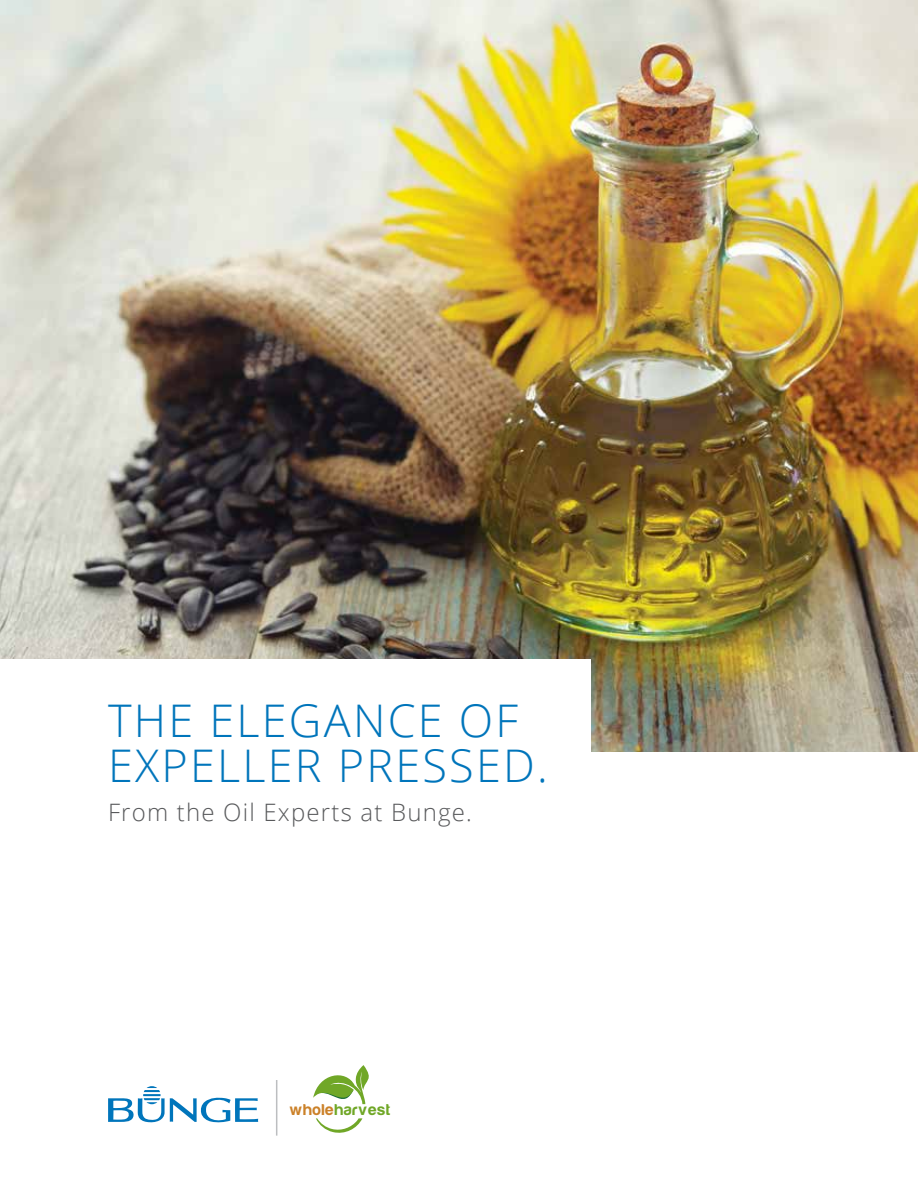
<style>
.page{position:relative;width:918px;height:1188px;background:#fff}
.page>*{position:absolute;margin:0;border:0;box-sizing:border-box;transform-origin:0 0}
.t1{font:300 45px/45px "Open Sans";letter-spacing:.05em;color:#0075bb}
.t2{font:300 24px "Open Sans";letter-spacing:.05em;color:#58595b}
.t3{font:16.2px "SVN Harabaras";letter-spacing:.055em;color:#70a727}
.s1{color:#cb8129}
</style>
<div class="page">
<img style="left:0;top:0;width:918px;height:752px">
<div style="left:0;top:660px;width:591px;height:243px;background:#fff"></div>
<svg style="left:313px;top:1065px;width:56px;height:68px"></svg>
<svg style="left:108px;top:1086px;width:150px;height:37px"></svg>
<hr style="left:276px;top:1080px;width:1px;height:56px;background:#bcbec0">
<p class="t1" style="left:108px;top:697px;width:441px">THE ELEGANCE OF<br>EXPELLER PRESSED.</p>
<p class="t2" style="left:108px;top:796px;width:365px">From the Oil Experts at Bunge.</p>
<p class="t3" style="left:290px;top:1100px;width:102px"><span class="s1">whole</span>harvest</p>
</div>
